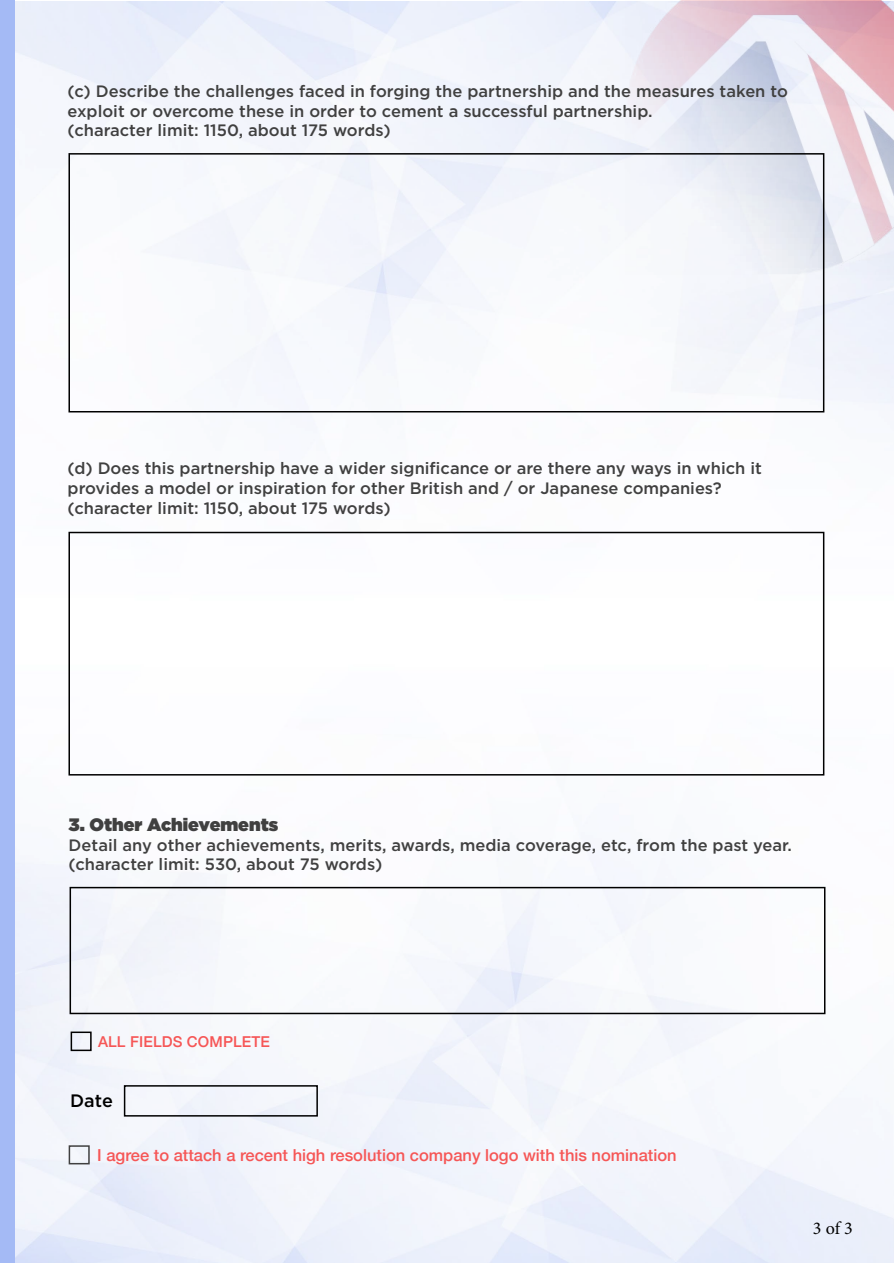
<style>
.page{position:relative;width:894px;height:1263px;background:#fff}
.page>*{position:absolute;margin:0;border:0;box-sizing:border-box;transform-origin:0 0}
.t1{font:900 18px "Gotham";color:#404040}
.t2{font:500 18px "Gotham";color:#000}
.t3{font:18px "Minion Pro";color:#000}
.t4{font:500 16.5px/19.8px "Gotham";color:#404040}
.t5{font:500 16.5px "Helvetica Neue";color:#f65656}
.t6{font:500 15px "Helvetica Neue";letter-spacing:.01em;color:#f65656}
</style>
<div class="page">
<img style="left:15px;top:1px;width:878px;height:1262px">
<img style="left:625px;top:0;width:268px;height:274px">
<div style="left:0;top:1px;width:15px;height:1262px;background:#a4baf5"></div>
<div style="left:68px;top:153px;width:756px;height:259px;border:2px solid #000"></div>
<div style="left:68px;top:532px;width:756px;height:243px;border:2px solid #000"></div>
<div style="left:69px;top:887px;width:756px;height:127px;border:2px solid #000"></div>
<div style="left:71px;top:1031px;width:21px;height:20px;border:2px solid #000"></div>
<div style="left:69px;top:1145px;width:21px;height:19px;border:2px solid #404040"></div>
<div style="left:124px;top:1085px;width:194px;height:31px;border:2px solid #000"></div>
<p class="t4" style="left:68px;top:81px;width:721px">(c) Describe the challenges faced in forging the partnership and the measures taken to exploit or overcome these in order to cement a successful partnership.<br>(character limit: 1150, about 175 words)</p>
<p class="t4" style="left:68px;top:458px;width:695px">(d) Does this partnership have a wider significance or are there any ways in which it provides a model or inspiration for other British and / or Japanese companies? (character limit: 1150, about 175 words)</p>
<p class="t1" style="left:69px;top:811px;width:211px">3. Other Achievements</p>
<p class="t4" style="left:69px;top:835px;width:724px">Detail any other achievements, merits, awards, media coverage, etc, from the past year. (character limit: 530, about 75 words)</p>
<p class="t6" style="left:98px;top:1029px;width:173px">ALL FIELDS COMPLETE</p>
<p class="t2" style="left:70px;top:1088px;width:45px">Date</p>
<p class="t5" style="left:97px;top:1142px;width:580px">I agree to attach a recent high resolution company logo with this nomination</p>
<p class="t3" style="left:812px;top:1216px;width:41px">3 of 3</p>
</div>
